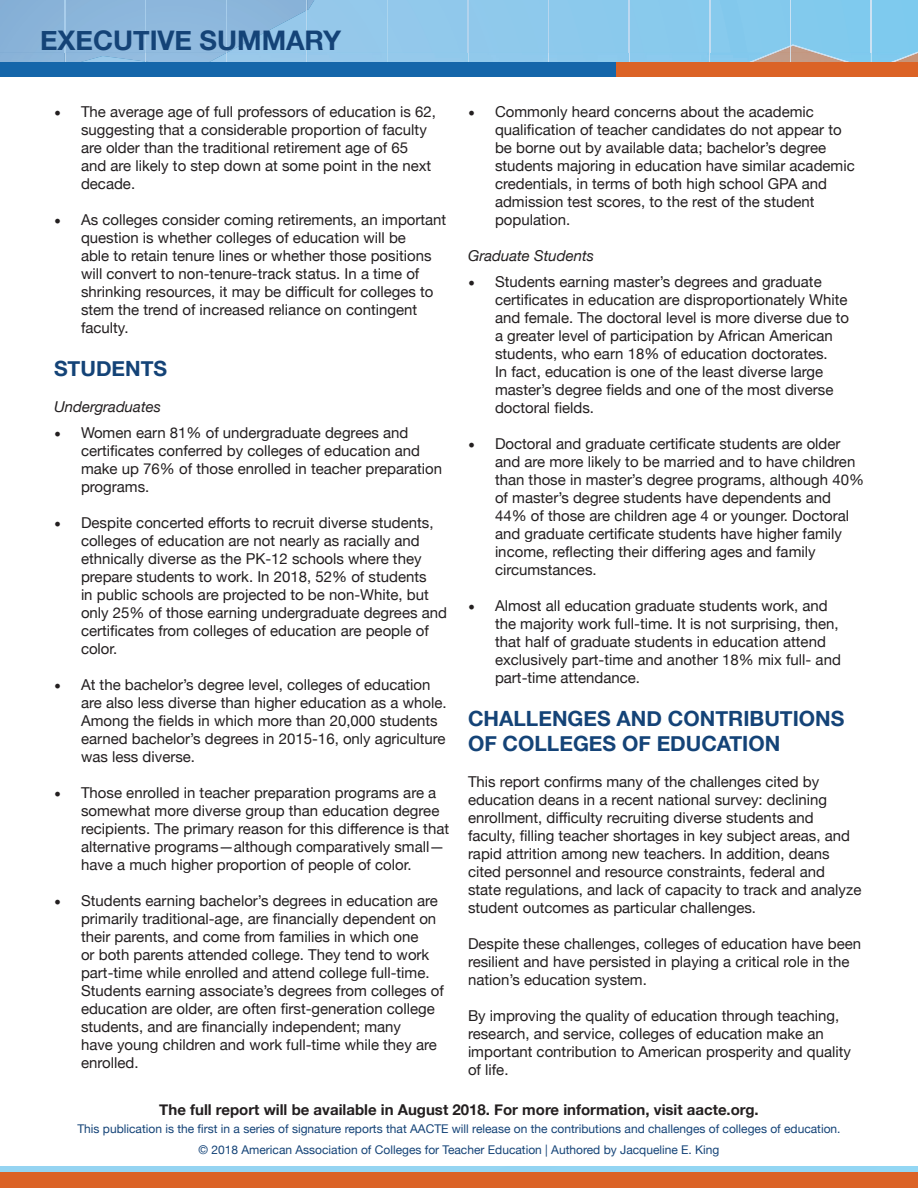
<style>
.page{position:relative;width:918px;height:1188px;background:#fff}
.page>*{position:absolute;margin:0;border:0;box-sizing:border-box;transform-origin:0 0}
.t1{font:700 27px "Helvetica Neue";color:#144377}
.t2{font:700 21px "Helvetica Neue";color:#144377}
.t3{font:15px/18px "Helvetica Neue";color:#231f20}
.t4{font:700 15px "Helvetica Neue";color:#231f20}
.t5{font:italic 15px "Helvetica Neue";color:#231f20}
.t6{font:12px "Helvetica Neue";color:#144377}
.s1{font-family:"Minion Pro";font-size:18px}
</style>
<div class="page">
<img style="left:323px;top:0;width:595px;height:53px">
<img style="left:771px;top:44px;width:50px;height:9px">
<img style="left:0;top:0;width:323px;height:53px">
<img style="left:871px;top:0;width:1px;height:53px">
<img style="left:790px;top:0;width:1px;height:53px">
<img style="left:710px;top:0;width:1px;height:53px">
<img style="left:629px;top:0;width:1px;height:53px">
<img style="left:548px;top:0;width:1px;height:53px">
<img style="left:468px;top:0;width:1px;height:53px">
<img style="left:386px;top:0;width:2px;height:53px">
<img style="left:307px;top:0;width:1px;height:53px">
<img style="left:226px;top:0;width:1px;height:53px">
<img style="left:145px;top:0;width:1px;height:53px">
<img style="left:65px;top:0;width:1px;height:53px">
<div style="left:0;top:1172px;width:918px;height:16px;background:#db6226"></div>
<img style="left:226px;top:53px;width:692px;height:9px">
<img style="left:0;top:53px;width:226px;height:9px">
<div style="left:0;top:62px;width:616px;height:15px;background:#1566aa"></div>
<div style="left:616px;top:62px;width:302px;height:15px;background:#db6326"></div>
<h1 class="t1" style="left:40px;top:19px;width:302px">EXECUTIVE SUMMARY</h1>
<p class="t3" style="left:81px;top:104px;width:357px;text-indent:-27px"><span class="s1">•</span> The average age of full professors of education is 62, suggesting that a considerable proportion of faculty are older than the traditional retirement age of 65 and are likely to step down at some point in the next decade.</p>
<p class="t3" style="left:81px;top:212px;width:367px;text-indent:-27px"><span class="s1">•</span> As colleges consider coming retirements, an important question is whether colleges of education will be<br>able to retain tenure lines or whether those positions will convert to non-tenure-track status. In a time of shrinking resources, it may be difficult for colleges to stem the trend of increased reliance on contingent faculty.</p>
<h2 class="t2" style="left:54px;top:352px;width:112px">STUDENTS</h2>
<p class="t5" style="left:54px;top:396px;width:109px">Undergraduates</p>
<p class="t3" style="left:81px;top:424px;width:363px;text-indent:-27px"><span class="s1">•</span> Women earn 81% of undergraduate degrees and certificates conferred by colleges of education and make up 76% of those enrolled in teacher preparation programs.</p>
<p class="t3" style="left:81px;top:514px;width:368px;text-indent:-27px"><span class="s1">•</span> Despite concerted efforts to recruit diverse students, colleges of education are not nearly as racially and ethnically diverse as the PK-12 schools where they prepare students to work. In 2018, 52% of students<br>in public schools are projected to be non-White, but only 25% of those earning undergraduate degrees and certificates from colleges of education are people of color.</p>
<p class="t3" style="left:81px;top:676px;width:367px;text-indent:-27px"><span class="s1">•</span> At the bachelor’s degree level, colleges of education are also less diverse than higher education as a whole.<br>Among the fields in which more than 20,000 students earned bachelor’s degrees in 2015-16, only agriculture was less diverse.</p>
<p class="t3" style="left:81px;top:784px;width:370px;text-indent:-27px"><span class="s1">•</span> Those enrolled in teacher preparation programs are a somewhat more diverse group than education degree recipients. The primary reason for this difference is that alternative programs—although comparatively small— have a much higher proportion of people of color.</p>
<p class="t3" style="left:81px;top:892px;width:364px;text-indent:-27px"><span class="s1">•</span> Students earning bachelor’s degrees in education are primarily traditional-age, are financially dependent on their parents, and come from families in which one<br>or both parents attended college. They tend to work part-time while enrolled and attend college full-time.<br>Students earning associate’s degrees from colleges of education are older, are often first-generation college students, and are financially independent; many<br>have young children and work full-time while they are enrolled.</p>
<p class="t3" style="left:495px;top:104px;width:361px;text-indent:-27px"><span class="s1">•</span> Commonly heard concerns about the academic qualification of teacher candidates do not appear to be borne out by available data; bachelor’s degree students majoring in education have similar academic credentials, in terms of both high school GPA and admission test scores, to the rest of the student population.</p>
<p class="t5" style="left:468px;top:245px;width:128px">Graduate Students</p>
<p class="t3" style="left:495px;top:273px;width:356px;text-indent:-27px"><span class="s1">•</span> Students earning master’s degrees and graduate certificates in education are disproportionately White and female. The doctoral level is more diverse due to a greater level of participation by African American students, who earn 18% of education doctorates.<br>In fact, education is one of the least diverse large master’s degree fields and one of the most diverse doctoral fields.</p>
<p class="t3" style="left:495px;top:435px;width:371px;text-indent:-27px"><span class="s1">•</span> Doctoral and graduate certificate students are older and are more likely to be married and to have children than those in master’s degree programs, although 40% of master’s degree students have dependents and 44% of those are children age 4 or younger. Doctoral and graduate certificate students have higher family income, reflecting their differing ages and family circumstances.</p>
<p class="t3" style="left:495px;top:597px;width:347px;text-indent:-27px"><span class="s1">•</span> Almost all education graduate students work, and the majority work full-time. It is not surprising, then, that half of graduate students in education attend exclusively part-time and another 18% mix full- and part-time attendance.</p>
<h2 class="t2" style="left:468px;top:702px;width:59px">CHALLE</h2>
<h2 class="t2" style="left:552px;top:702px;width:292px">NGES AND CONTRIBUTIONS</h2>
<h2 class="t2" style="left:468px;top:727px;width:80px">OF COLLE</h2>
<h2 class="t2" style="left:573px;top:727px;width:209px">GES OF EDUCATION</h2>
<p class="t3" style="left:468px;top:774px;width:395px">This report confirms many of the challenges cited by education deans in a recent national survey: declining enrollment, difficulty recruiting diverse students and faculty, filling teacher shortages in key subject areas, and rapid attrition among new teachers. In addition, deans cited personnel and resource constraints, federal and state regulations, and lack of capacity to track and analyze student outcomes as particular challenges.</p>
<p class="t3" style="left:468px;top:936px;width:395px">Despite these challenges, colleges of education have been resilient and have persisted in playing a critical role in the nation’s education system.</p>
<p class="t3" style="left:468px;top:1008px;width:385px">By improving the quality of education through teaching, research, and service, colleges of education make an important contribution to American prosperity and quality of life.</p>
<p class="t4" style="left:159px;top:1098px;width:601px">THE FULL REPORT WILL BE AVAILABLE IN AUGUST 2018. FOR MORE INFORMATION, VISIT AACTE.ORG.</p>
<p class="t6" style="left:77px;top:1120px;width:765px">This publication is the first in a series of signature reports that AACTE will release on the contributions and challenges of colleges of education.</p>
<p class="t6" style="left:198px;top:1141px;width:523px">© 2018 American Association of Colleges for Teacher Education | Authored by Jacqueline E. King</p>
</div>
